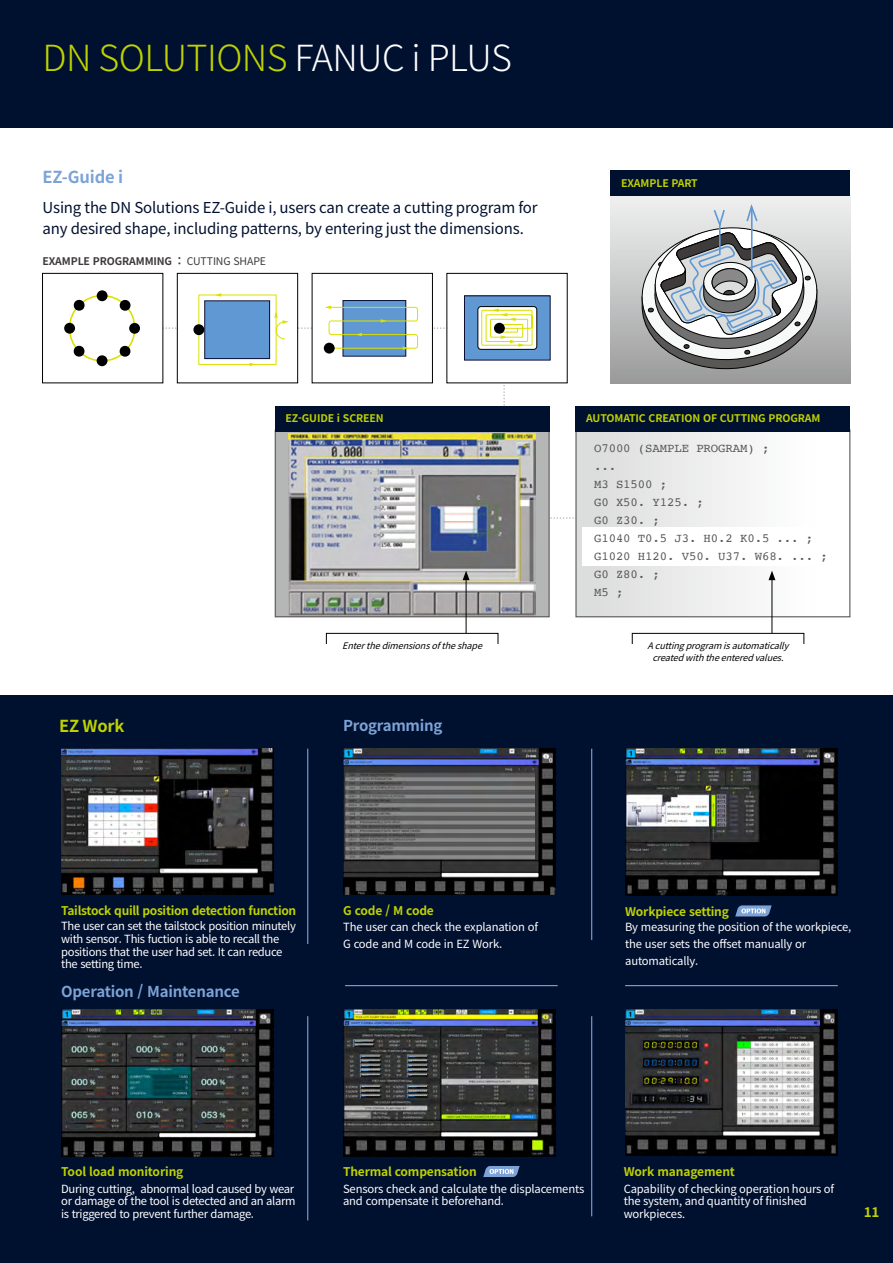
<style>
.page{position:relative;width:893px;height:1263px;background:#fff}
.page>*{position:absolute;margin:0;border:0;box-sizing:border-box;transform-origin:0 0}
.t1{font:300 36px "Noto Sans KR";letter-spacing:-.015em;color:#bfd200}
.t2{font:700 16.5px "Noto Sans KR";letter-spacing:-.01em;color:#7da3d6}
.t3{font:700 16.5px "Noto Sans KR";letter-spacing:-.015em;color:#bfd200}
.t4{font:15px/21px "Noto Sans KR";letter-spacing:-.01em;color:#00102f}
.t5{font:700 15px "Noto Sans KR";letter-spacing:-.015em;color:#7da3d6}
.t6{font:700 13.5px "Noto Sans KR";color:#bfd200}
.t7{font:12.3px/18px "Courier";letter-spacing:-.01em;color:#595757}
.t8{font:700 12px "Noto Sans KR";letter-spacing:-.015em;color:#bfd200}
.t9{font:11.25px/12.8px "Noto Sans KR";letter-spacing:-.015em;color:#fff}
.t10{font:700 10.5px "Noto Sans KR";letter-spacing:-.01em;color:#bfd200}
.t11{font:700 10.5px "Noto Sans KR";letter-spacing:-.01em;color:#3e3a39}
.t12{font:italic 9px/11.2px "Noto Sans KR";color:#000;text-align:center}
.s1{color:#fff}
.s2{font-weight:400}
</style>
<div class="page">
<div style="left:0;top:695px;width:893px;height:568px;background:#00102f"></div>
<div style="left:0;top:0;width:893px;height:128px;background:#00102f"></div>
<svg style="left:483px;top:1166px;width:37px;height:11px"></svg>
<img style="left:625px;top:1010px;width:213px;height:146px">
<img style="left:343px;top:1010px;width:212px;height:146px">
<img style="left:61px;top:1010px;width:213px;height:146px">
<hr style="left:307px;top:1016px;width:1px;height:204px;background:#7da3d6">
<hr style="left:345px;top:985px;width:213px;height:1px;background:#7da3d6">
<hr style="left:625px;top:985px;width:213px;height:1px;background:#7da3d6">
<img style="left:61px;top:748px;width:213px;height:147px">
<img style="left:343px;top:748px;width:213px;height:147px">
<img style="left:625px;top:748px;width:213px;height:147px">
<svg style="left:735px;top:905px;width:37px;height:11px"></svg>
<hr style="left:307px;top:749px;width:1px;height:195px;background:#7da3d6">
<hr style="left:591px;top:749px;width:1px;height:191px;background:#7da3d6">
<hr style="left:591px;top:1016px;width:1px;height:200px;background:#7da3d6">
<svg style="left:550px;top:517px;width:24px;height:2px"></svg>
<svg style="left:503px;top:383px;width:2px;height:23px"></svg>
<div style="left:69px;top:295px;width:67px;height:67px;border:2px solid #dbe000;border-radius:50%"></div>
<div style="left:97px;top:290px;width:11px;height:11px;background:#000;border-radius:50%"></div>
<svg style="left:73px;top:299px;width:12px;height:12px"></svg>
<div style="left:64px;top:323px;width:11px;height:11px;background:#000;border-radius:50%"></div>
<svg style="left:73px;top:345px;width:12px;height:12px"></svg>
<div style="left:97px;top:355px;width:10px;height:11px;background:#000;border-radius:50%"></div>
<svg style="left:119px;top:345px;width:12px;height:12px"></svg>
<div style="left:129px;top:323px;width:11px;height:11px;background:#000;border-radius:50%"></div>
<svg style="left:119px;top:299px;width:12px;height:12px"></svg>
<div style="left:42px;top:273px;width:121px;height:110px;border:1px solid #000"></div>
<div style="left:205px;top:301px;width:65px;height:58px;background:#5f98d2"></div>
<div style="left:204px;top:300px;width:66px;height:59px;border:1px solid #0a0e34"></div>
<div style="left:198px;top:295px;width:78px;height:70px;border:1px solid #dbe000"></div>
<svg style="left:215px;top:293px;width:6px;height:4px"></svg>
<svg style="left:249px;top:363px;width:7px;height:3px"></svg>
<div style="left:177px;top:273px;width:121px;height:110px;border:1px solid #000"></div>
<div style="left:343px;top:300px;width:63px;height:56px;background:#5f98d2"></div>
<div style="left:343px;top:300px;width:63px;height:57px;border:1px solid #0a0e34"></div>
<svg style="left:324px;top:343px;width:11px;height:11px"></svg>
<svg style="left:161px;top:306px;width:284px;height:44px"></svg>
<div style="left:312px;top:273px;width:121px;height:110px;border:1px solid #000"></div>
<div style="left:464px;top:296px;width:86px;height:64px;background:#5f98d2"></div>
<div style="left:464px;top:295px;width:87px;height:65px;border:1px solid #0a0e34"></div>
<div style="left:478px;top:307px;width:59px;height:42px;background:#fff;border-radius:3px"></div>
<div style="left:477px;top:306px;width:60px;height:44px;border:1px solid #000;border-radius:3px"></div>
<svg style="left:481px;top:309px;width:52px;height:38px"></svg>
<div style="left:576px;top:430px;width:274px;height:187px;background:linear-gradient(to right,#dbdcdc,#fff)"></div>
<div style="left:575px;top:429px;width:275px;height:188px;border:1px solid #595757"></div>
<div style="left:275px;top:430px;width:274px;height:187px;background:#b5b6b6"></div>
<img style="left:289px;top:433px;width:247px;height:182px">
<div style="left:275px;top:429px;width:275px;height:188px;border:1px solid #595757"></div>
<div style="left:583px;top:527px;width:260px;height:39px;background:#fff"></div>
<div style="left:632px;top:633px;width:172px;height:11px;border:1px solid #000"></div>
<div style="left:326px;top:633px;width:172px;height:11px;border:1px solid #000"></div>
<hr style="left:772px;top:578px;width:1px;height:55px;background:#000">
<svg style="left:768px;top:571px;width:7px;height:9px"></svg>
<hr style="left:466px;top:578px;width:1px;height:55px;background:#000">
<svg style="left:463px;top:571px;width:7px;height:9px"></svg>
<div style="left:575px;top:406px;width:275px;height:26px;background:#00102f"></div>
<div style="left:275px;top:406px;width:275px;height:26px;background:#00102f"></div>
<div style="left:610px;top:196px;width:240px;height:187px;background:linear-gradient(to bottom,#f1f2f2,#9b9c9c)"></div>
<svg style="left:629px;top:201px;width:200px;height:177px"></svg>
<div style="left:610px;top:170px;width:240px;height:26px;background:#00102f"></div>
<h1 class="t1" style="left:43px;top:38px;width:471px">DN SOLUTIONS <span class="s1">FANUC i PLUS</span></h1>
<h2 class="t2" style="left:43px;top:168px;width:82px">EZ-Guide i</h2>
<h3 class="t4" style="left:43px;top:197px;width:497px">Using the DN Solutions EZ-Guide i, users can create a cutting program for any desired shape, including patterns, by entering just the dimensions.</h3>
<p class="t11" style="left:43px;top:255px;width:225px">EXAMPLE PROGRAMMING : <span class="s2">CUTTING SHAPE</span></p>
<p class="t10" style="left:621px;top:177px;width:78px">EXAMPLE PART</p>
<p class="t10" style="left:285px;top:412px;width:100px">EZ-GUIDE i SCREEN</p>
<p class="t12" style="left:342px;top:640px;width:148px">Enterthedimensionsoftheshape</p>
<h2 class="t3" style="left:59px;top:716px;width:67px">EZ Work</h2>
<h3 class="t5" style="left:343px;top:717px;width:101px">Programming</h3>
<p class="t10" style="left:586px;top:412px;width:236px">AUTOMATIC CREATION OF CUTTING PROGRAM</p>
<p class="t7" style="left:594px;top:439px;width:235px">O7000 (SAMPLE PROGRAM) ;<br>...<br>M3 S1500 ;<br>G0 X50. Y125. ;<br>G0 Z30. ;<br>G1040 T0.5 J3. H0.2 K0.5 ... ;<br>G1020 H120. V50. U37. W68. ... ;<br>G0 Z80. ;<br>M5 ;</p>
<p class="t12" style="left:647px;top:640px;width:149px">Acuttingprogramisautomatically createdwiththeenteredvalues.</p>
<p class="t8" style="left:61px;top:904px;width:237px">Tailstock quill position detection function</p>
<p class="t9" style="left:61px;top:920px;width:236px">The user can set the tailstock position minutely with sensor. This fuction is able to recall the positions that the user had set. It can reduce the setting time.</p>
<h3 class="t5" style="left:61px;top:983px;width:180px">Operation / Maintenance</h3>
<p class="t8" style="left:343px;top:903px;width:92px">G code / M code</p>
<p class="t9" style="left:343px;top:919px;width:196px;line-height:16.5px">The user can check the explanation of<br>G code and M code in EZ Work.</p>
<p class="t8" style="left:625px;top:905px;width:105px">Workpiece setting</p>
<p class="t9" style="left:625px;top:919px;width:228px;line-height:16.5px">By measuring the position of the workpiece, the user sets the offset manually or automatically.</p>
<p class="t8" style="left:61px;top:1164px;width:124px">Tool load monitoring</p>
<p class="t9" style="left:61px;top:1182px;width:236px;text-align:justify">During cutting, abnormal load caused by wear or damage of the tool is detected and an alarm is triggered to prevent further damage.</p>
<p class="t8" style="left:343px;top:1164px;width:135px">Thermal compensation</p>
<p class="t9" style="left:343px;top:1182px;width:243px">Sensors check and calculate the displacements and compensate it beforehand.</p>
<p class="t8" style="left:624px;top:1164px;width:113px">Work management</p>
<p class="t9" style="left:624px;top:1182px;width:212px">Capability of checking operation hours of the system, and quantity of finished workpieces.</p>
<p class="t6" style="left:864px;top:1205px;width:17px">11</p>
</div>
